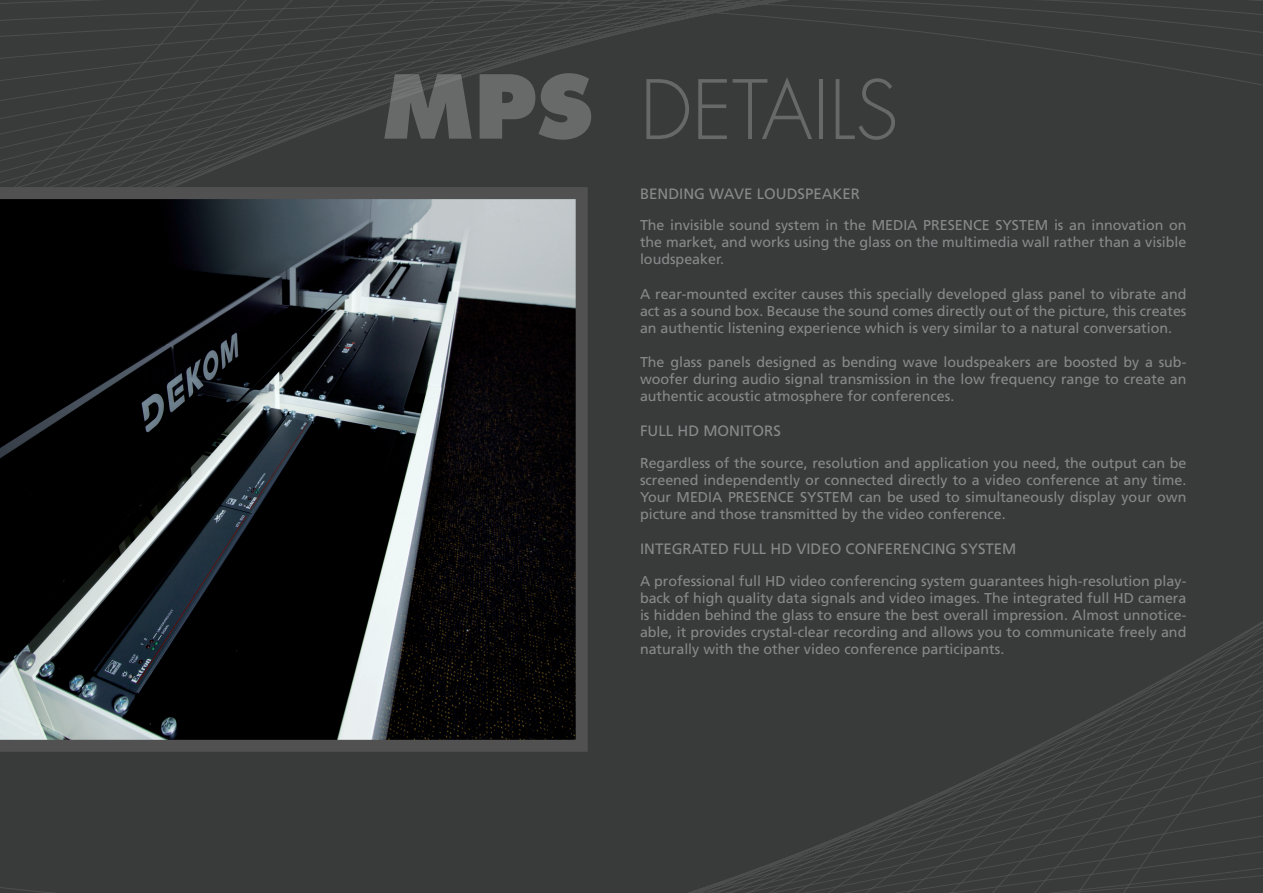
<style>
.page{position:relative;width:1263px;height:893px;background:#393b3b}
.page>*{position:absolute;margin:0;border:0;box-sizing:border-box;transform-origin:0 0}
.t1{font:300 79.5px "Futura";color:#676868}
.t2{font:15px "Frutiger";color:#89898a}
.t3{font:14.25px/17.1px "Frutiger";color:#89898a;text-align:justify}
.s1{font-weight:800;font-size:85.5px;color:#b1b0b1}
</style>
<div class="page">
<svg style="left:0;top:187px;width:588px;height:565px;background:#292b2e"></svg>
<svg style="left:383px;top:73px;width:89px;height:66px;background:#3b3d3d"></svg>
<div style="left:479px;top:72px;width:113px;height:68px;background:#393b3b"></div>
<div style="left:646px;top:78px;width:44px;height:62px;background:#393b3b"></div>
<div style="left:698px;top:75px;width:115px;height:65px;background:#393b3b"></div>
<div style="left:819px;top:79px;width:4px;height:60px;border:1px solid #393b3b"></div>
<div style="left:835px;top:78px;width:61px;height:63px;background:#393b3b"></div>
<p class="t1" style="left:382px;top:59px;width:518px"><span class="s1">MPS</span> DETAILS</p>
<p class="t2" style="left:640px;top:185px;width:222px">BENDING WAVE LOUDSPEAKER</p>
<p class="t3" style="left:640px;top:217px;width:548px">The invisible sound system in the MEDIA PRESENCE SYSTEM is an innovation on the market, and works using the glass on the multimedia wall rather than a visible loudspeaker.</p>
<p class="t3" style="left:640px;top:285px;width:548px">A rear-mounted exciter causes this specially developed glass panel to vibrate and act as a sound box. Because the sound comes directly out of the picture, this creates an authentic listening experience which is very similar to a natural conversation.</p>
<p class="t3" style="left:640px;top:353px;width:548px">The glass panels designed as bending wave loudspeakers are boosted by a sub&shy;woofer during audio signal transmission in the low frequency range to create an authentic acoustic atmosphere for conferences.</p>
<p class="t2" style="left:640px;top:422px;width:142px">FULL HD MONITORS</p>
<p class="t3" style="left:640px;top:454px;width:548px">Regardless of the source, resolution and application you need, the output can be screened independently or connected directly to a video conference at any time.<br>Your MEDIA PRESENCE SYSTEM can be used to simultaneously display your own picture and those transmitted by the video conference.</p>
<p class="t2" style="left:640px;top:540px;width:378px">INTEGRATED FULL HD VIDEO CONFERENCING SYSTEM</p>
<p class="t3" style="left:640px;top:572px;width:548px">A professional full HD video conferencing system guarantees high-resolution play&shy;back of high quality data signals and video images. The integrated full HD camera is hidden behind the glass to ensure the best overall impression. Almost unnotice&shy;able, it provides crystal-clear recording and allows you to communicate freely and naturally with the other video conference participants.</p>
</div>
